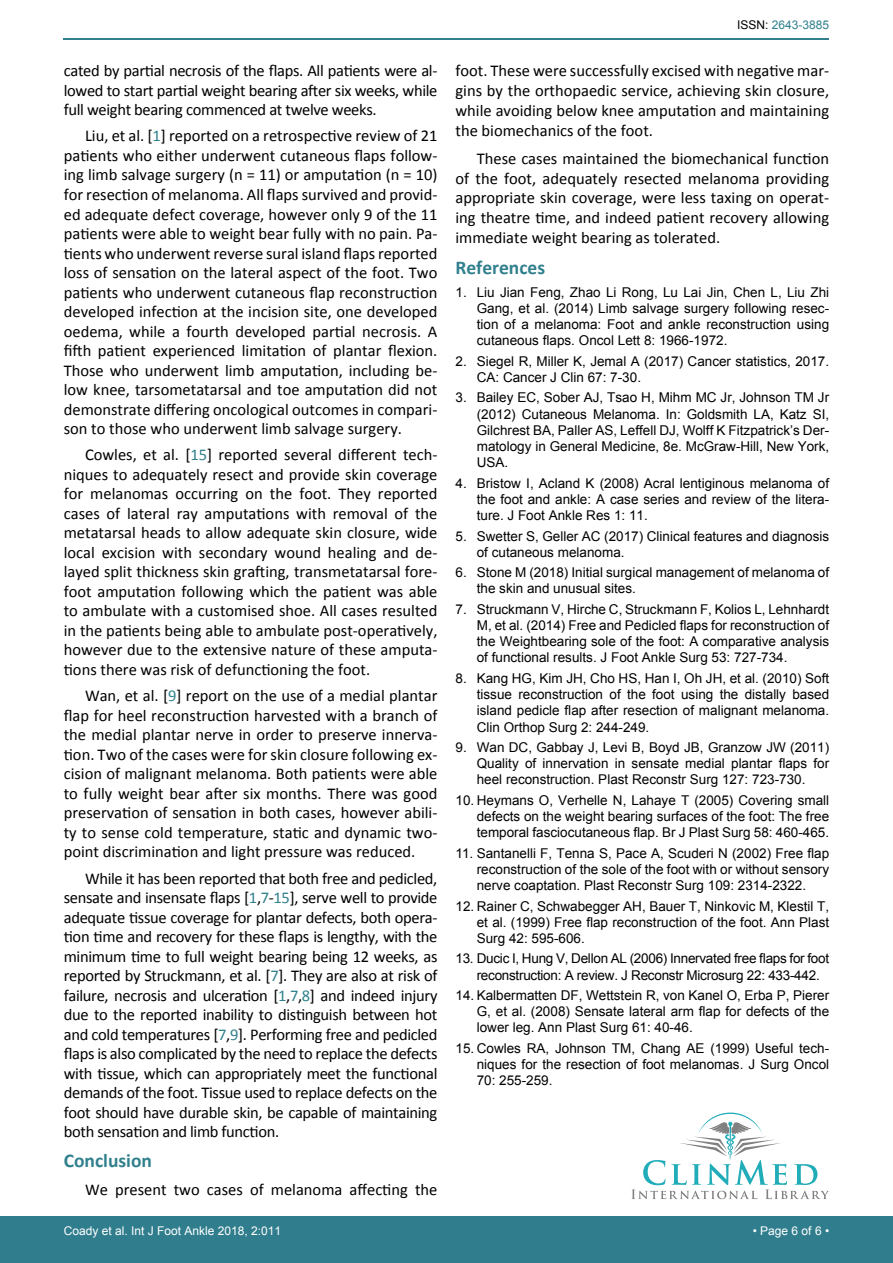
<style>
.page{position:relative;width:893px;height:1263px;background:#fff}
.page>*{position:absolute;margin:0;border:0;box-sizing:border-box;transform-origin:0 0}
.t1{font:700 19.5px "Calibri";color:#30808d}
.t2{font:16.5px/19.5px "Calibri";color:#000;text-align:justify}
.t3{font:13.5px/16.2px "Arial";color:#000;text-align:justify}
.t4{font:13.5px/16.2px "Arial";letter-spacing:-.02em;color:#000}
.t5{font:12px "Arial";color:#fff}
.t6{font:12px "Arial";color:#30808d}
.s1{color:#30808d}
.s2{color:#000}
</style>
<div class="page">
<hr style="left:64px;top:38px;width:765px;height:2px;background:#30808d">
<div style="left:0;top:1217px;width:893px;height:46px;background:#307d8d"></div>
<svg style="left:631px;top:1112px;width:198px;height:87px"></svg>
<p class="t2" style="left:64px;top:61px;width:375px">cated by partial necrosis of the flaps. All patients were al&shy;lowed to start partial weight bearing after six weeks, while full weight bearing commenced at twelve weeks.</p>
<p class="t2" style="left:64px;top:126px;width:375px;text-indent:21px">Liu, et al. [<span class="s1">1</span>] reported on a retrospective review of 21 patients who either underwent cutaneous flaps follow&shy;ing limb salvage surgery (n = 11) or amputation (n = 10) for resection of melanoma. All flaps survived and provid&shy;ed adequate defect coverage, however only 9 of the 11 patients were able to weight bear fully with no pain. Pa&shy;tients who underwent reverse sural island flaps reported loss of sensation on the lateral aspect of the foot. Two patients who underwent cutaneous flap reconstruction developed infection at the incision site, one developed oedema, while a fourth developed partial necrosis. A fifth patient experienced limitation of plantar flexion.<br>Those who underwent limb amputation, including be&shy;low knee, tarsometatarsal and toe amputation did not demonstrate differing oncological outcomes in compari&shy;son to those who underwent limb salvage surgery.</p>
<p class="t2" style="left:64px;top:445px;width:375px;text-indent:21px">Cowles, et al. [<span class="s1">15</span>] reported several different tech&shy;niques to adequately resect and provide skin coverage for melanomas occurring on the foot. They reported cases of lateral ray amputations with removal of the metatarsal heads to allow adequate skin closure, wide local excision with secondary wound healing and de&shy;layed split thickness skin grafting, transmetatarsal fore&shy;foot amputation following which the patient was able to ambulate with a customised shoe. All cases resulted in the patients being able to ambulate post-operatively, however due to the extensive nature of these amputa&shy;tions there was risk of defunctioning the foot.</p>
<p class="t2" style="left:64px;top:686px;width:375px;text-indent:21px">Wan, et al. [<span class="s1">9</span>] report on the use of a medial plantar flap for heel reconstruction harvested with a branch of the medial plantar nerve in order to preserve innerva&shy;tion. Two of the cases were for skin closure following ex&shy;cision of malignant melanoma. Both patients were able to fully weight bear after six months. There was good preservation of sensation in both cases, however abili&shy;ty to sense cold temperature, static and dynamic two&shy;point discrimination and light pressure was reduced.</p>
<p class="t2" style="left:64px;top:868px;width:375px;text-indent:21px">While it has been reported that both free and pedicled, sensate and insensate flaps [<span class="s1">1</span>,<span class="s1">7</span>-<span class="s1">15</span>], serve well to provide adequate tissue coverage for plantar defects, both opera&shy;tion time and recovery for these flaps is lengthy, with the minimum time to full weight bearing being 12 weeks, as reported by Struckmann, et al. [<span class="s1">7</span>]. They are also at risk of failure, necrosis and ulceration [<span class="s1">1</span>,<span class="s1">7</span>,<span class="s1">8</span>] and indeed injury due to the reported inability to distinguish between hot and cold temperatures [<span class="s1">7</span>,<span class="s1">9</span>]. Performing free and pedicled flaps is also complicated by the need to replace the defects with tissue, which can appropriately meet the functional demands of the foot. Tissue used to replace defects on the foot should have durable skin, be capable of maintaining both sensation and limb function.</p>
<p class="t1" style="left:64px;top:1148px;width:90px">Conclusion</p>
<p class="t2" style="left:85px;top:1180px;width:354px">We present two cases of melanoma affecting the</p>
<p class="t6" style="left:737px;top:17px;width:94px"><span class="s2">ISSN:</span> 2643-3885</p>
<p class="t2" style="left:455px;top:61px;width:375px">foot. These were successfully excised with negative mar&shy;gins by the orthopaedic service, achieving skin closure, while avoiding below knee amputation and maintaining the biomechanics of the foot.</p>
<p class="t2" style="left:455px;top:149px;width:375px;text-indent:21px">These cases maintained the biomechanical function of the foot, adequately resected melanoma providing appropriate skin coverage, were less taxing on operat&shy;ing theatre time, and indeed patient recovery allowing immediate weight bearing as tolerated.</p>
<p class="t1" style="left:455px;top:255px;width:91px">References</p>
<p class="t3" style="left:477px;top:284px;width:354px;text-indent:-21px">1. Liu Jian Feng, Zhao Li Rong, Lu Lai Jin, Chen L, Liu Zhi Gang, et al. (2014) Limb salvage surgery following resec&shy;tion of a melanoma: Foot and ankle reconstruction using cutaneous flaps. Oncol Lett 8: 1966-1972.</p>
<p class="t3" style="left:477px;top:353px;width:354px;text-indent:-21px">2. Siegel R, Miller K, Jemal A (2017) Cancer statistics, 2017.<br>CA: Cancer J Clin 67: 7-30.</p>
<p class="t3" style="left:477px;top:390px;width:354px;text-indent:-21px">3. Bailey EC, Sober AJ, Tsao H, Mihm MC Jr, Johnson TM Jr (2012) Cutaneous Melanoma. In: Goldsmith LA, Katz SI, Gilchrest BA, Paller AS, Leffell DJ, Wolff K Fitzpatrick’s Der&shy;matology in General Medicine, 8e. McGraw-Hill, New York, USA.</p>
<p class="t3" style="left:477px;top:475px;width:354px;text-indent:-21px">4. Bristow I, Acland K (2008) Acral lentiginous melanoma of the foot and ankle: A case series and review of the litera&shy;ture. J Foot Ankle Res 1: 11.</p>
<p class="t3" style="left:477px;top:528px;width:354px;text-indent:-21px">5. Swetter S, Geller AC (2017) Clinical features and diagnosis of cutaneous melanoma.</p>
<p class="t3" style="left:477px;top:564px;width:354px;text-indent:-21px">6. Stone M (2018) Initial surgical management of melanoma of the skin and unusual sites.</p>
<p class="t3" style="left:477px;top:601px;width:354px;text-indent:-21px">7. Struckmann V, Hirche C, Struckmann F, Kolios L, Lehnhardt M, et al. (2014) Free and Pedicled flaps for reconstruction of the Weightbearing sole of the foot: A comparative analysis of functional results. J Foot Ankle Surg 53: 727-734.</p>
<p class="t3" style="left:477px;top:670px;width:354px;text-indent:-21px">8. Kang HG, Kim JH, Cho HS, Han I, Oh JH, et al. (2010) Soft tissue reconstruction of the foot using the distally based island pedicle flap after resection of malignant melanoma.<br>Clin Orthop Surg 2: 244-249.</p>
<p class="t3" style="left:477px;top:739px;width:354px;text-indent:-21px">9. Wan DC, Gabbay J, Levi B, Boyd JB, Granzow JW (2011)<br>Quality of innervation in sensate medial plantar flaps for heel reconstruction. Plast Reconstr Surg 127: 723-730.</p>
<p class="t3" style="left:477px;top:792px;width:354px;text-indent:-21px">10. Heymans O, Verhelle N, Lahaye T (2005) Covering small defects on the weight bearing surfaces of the foot: The free temporal fasciocutaneous flap. Br J Plast Surg 58: 460-465.</p>
<p class="t3" style="left:477px;top:845px;width:354px;text-indent:-21px">11. Santanelli F, Tenna S, Pace A, Scuderi N (2002) Free flap reconstruction of the sole of the foot with or without sensory nerve coaptation. Plast Reconstr Surg 109: 2314-2322.</p>
<p class="t3" style="left:477px;top:898px;width:354px;text-indent:-21px">12. Rainer C, Schwabegger AH, Bauer T, Ninkovic M, Klestil T, et al. (1999) Free flap reconstruction of the foot. Ann Plast Surg 42: 595-606.</p>
<p class="t4" style="left:477px;top:951px;width:354px;text-indent:-21px">13. Ducic I, Hung V, Dellon AL (2006) Innervated free flaps for foot reconstruction: A review. J Reconstr Microsurg 22: 433-442.</p>
<p class="t3" style="left:477px;top:987px;width:354px;text-indent:-21px">14. Kalbermatten DF, Wettstein R, von Kanel O, Erba P, Pierer G, et al. (2008) Sensate lateral arm flap for defects of the lower leg. Ann Plast Surg 61: 40-46.</p>
<p class="t3" style="left:477px;top:1040px;width:354px;text-indent:-21px">15. Cowles RA, Johnson TM, Chang AE (1999) Useful tech&shy;niques for the resection of foot melanomas. J Surg Oncol 70: 255-259.</p>
<p class="t5" style="left:64px;top:1223px;width:219px">Coady et al. Int J Foot Ankle 2018, 2:011</p>
<p class="t5" style="left:753px;top:1223px;width:78px">• Page 6 of 6 •</p>
</div>
